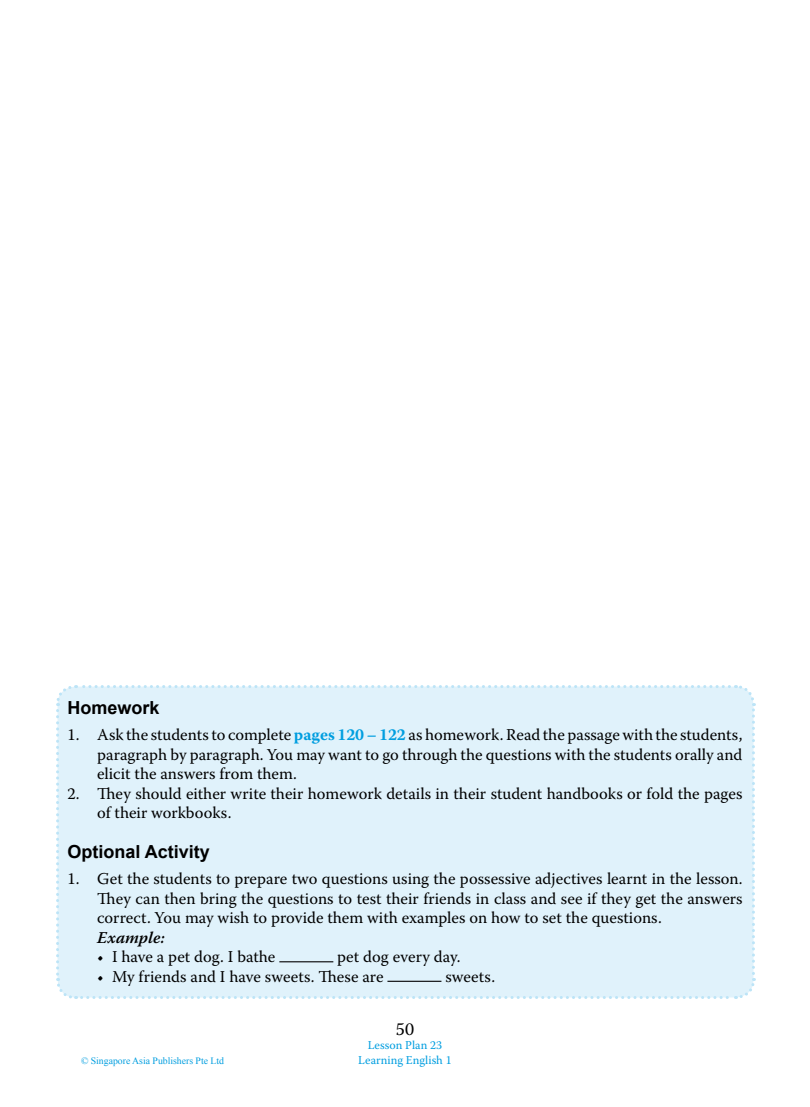
<style>
.page{position:relative;width:810px;height:1107px;background:#fff}
.page>*{position:absolute;margin:0;border:0;box-sizing:border-box;transform-origin:0 0}
.t1{font:700 18px "Arial";color:#000}
.t2{font:18px "Warnock Pro";color:#000}
.t3{font:16.5px/19.5px "Warnock Pro";color:#000;text-align:justify}
.t4{font:italic 600 16.5px "Warnock Pro";color:#000}
.t5{font:12px/14.4px "Warnock Pro";color:#009ee0;text-align:center}
.t6{font:9.75px "Times New Roman";color:#009ee0}
.s1{font-weight:700;color:#009ee0}
</style>
<div class="page">
<div style="left:56px;top:685px;width:700px;height:314px;background:#e0f2fb"></div>
<hr style="left:279px;top:961px;width:54px;height:1px;background:#030305">
<hr style="left:387px;top:981px;width:54px;height:1px;background:#030305">
<p class="t1" style="left:68px;top:696px;width:94px">Homework</p>
<p class="t3" style="left:97px;top:725px;width:647px;text-indent:-30px">1. Ask the studentsto complete <span class="s1">pages 120–122</span> as homework.Read the passage with the students, paragraph by paragraph. You may want to go through the questions with the students orally and elicit the answers from them.</p>
<p class="t3" style="left:97px;top:783px;width:647px;text-indent:-30px">2. They should either write their homework details in their student handbooks or fold the pages of their workbooks.</p>
<p class="t1" style="left:68px;top:840px;width:144px">Optional Activity</p>
<p class="t3" style="left:97px;top:869px;width:647px;text-indent:-30px">1. Get the students to prepare two questions using the possessive adjectives learnt in the lesson.<br>They can then bring the questions to test their friends in class and see if they get the answers correct. You may wish to provide them with examples on how to set the questions.</p>
<p class="t4" style="left:97px;top:928px;width:69px">Example:</p>
<p class="t3" style="left:97px;top:947px;width:180px">• I have a pet dog. I bathe</p>
<p class="t3" style="left:337px;top:947px;width:125px">pet dog every day.</p>
<p class="t3" style="left:97px;top:966px;width:288px">• My friends and I have sweets. These are</p>
<p class="t3" style="left:445px;top:966px;width:51px">sweets.</p>
<p class="t2" style="left:396px;top:1018px;width:20px">50</p>
<p class="t5" style="left:358px;top:1038px;width:95px">Lesson Plan 23<br>Learning English 1</p>
<p class="t6" style="left:81px;top:1054px;width:145px">© Singapore Asia Publishers Pte Ltd</p>
</div>
